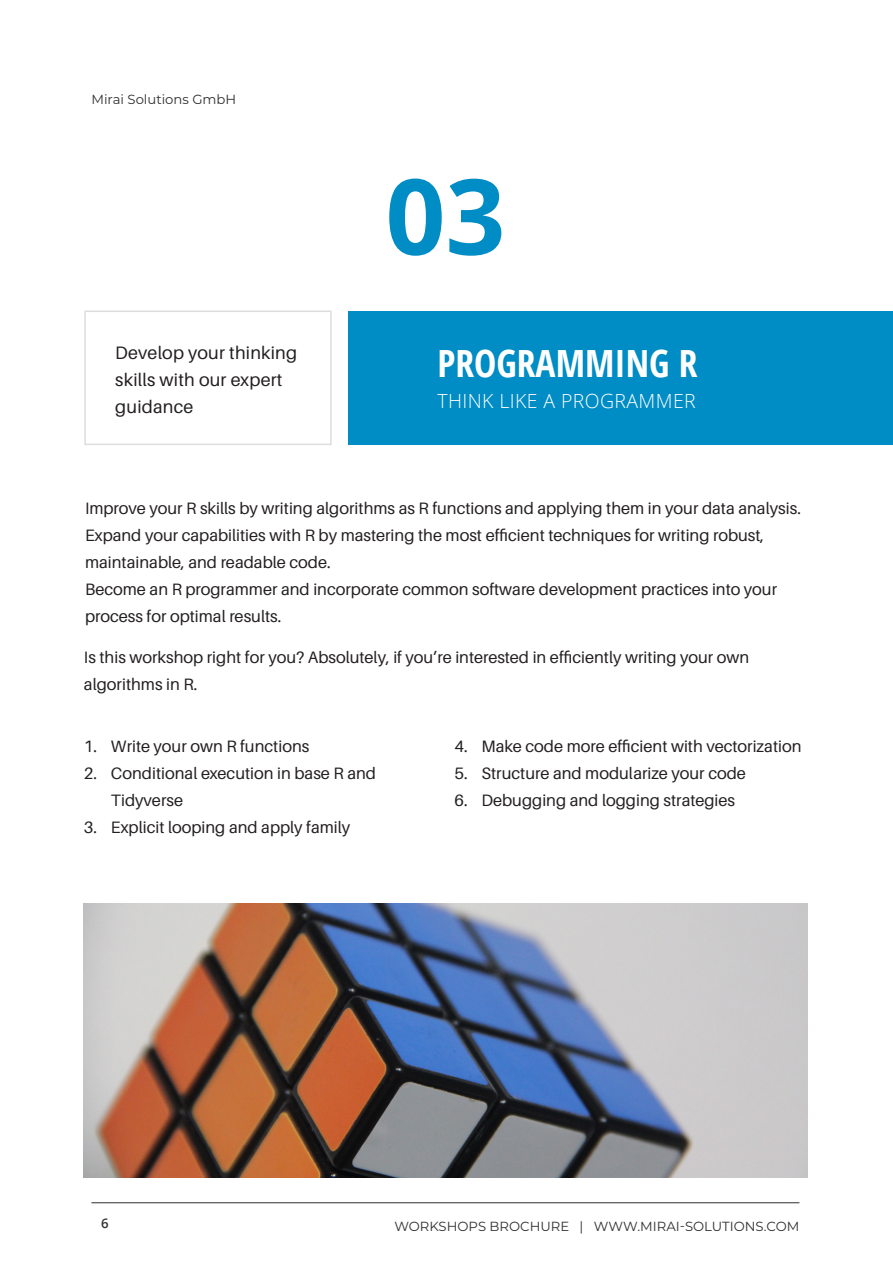
<style>
.page{position:relative;width:893px;height:1263px;background:#fff}
.page>*{position:absolute;margin:0;border:0;box-sizing:border-box;transform-origin:0 0}
.t1{font:700 105px "Open Sans";color:#008cc5}
.t2{font:700 condensed 37.5px "Open Sans";color:#fff}
.t3{font:300 19.5px "Open Sans";letter-spacing:.02em;color:#fff}
.t4{font:18px/27px "Aileron";letter-spacing:.01em;color:#231f20}
.t5{font:16.5px/27px "Aileron";color:#231f20}
.t6{font:13.2px "Montserrat";color:#312f30}
.t7{font:600 13.2px "Open Sans";color:#312f30}
</style>
<div class="page">
<div style="left:349px;top:311px;width:544px;height:134px;background:#008cc5"></div>
<div style="left:84px;top:310px;width:248px;height:135px;border:2px solid #dcdddf"></div>
<img style="left:84px;top:904px;width:724px;height:274px">
<hr style="left:91px;top:1202px;width:708px;height:1px;background:#312f30">
<p class="t6" style="left:91px;top:90px;width:146px">Mirai Solutions GmbH</p>
<p class="t4" style="left:115px;top:339px;width:183px">Develop your thinking skills with our expert guidance</p>
<p class="t1" style="left:385px;top:142px;width:121px">03</p>
<p class="t2" style="left:437px;top:337px;width:262px">PROGRAMMING R</p>
<p class="t3" style="left:437px;top:388px;width:260px">THINK LIKE A PROGRAMMER</p>
<p class="t5" style="left:85px;top:494px;width:717px">Improve your R skills by writing algorithms as R functions and applying them in your data analysis.</p>
<p class="t5" style="left:85px;top:521px;width:681px">Expand your capabilities with R by mastering the most efficient techniques for writing robust,</p>
<p class="t5" style="left:85px;top:548px;width:247px">maintainable, and readable code.</p>
<p class="t5" style="left:85px;top:575px;width:694px">Become an R programmer and incorporate common software development practices into your</p>
<p class="t5" style="left:85px;top:602px;width:198px">process for optimal results.</p>
<p class="t5" style="left:84px;top:644px;width:667px">Is this workshop right for you? Absolutely, if you’re interested in efficiently writing your own</p>
<p class="t5" style="left:84px;top:671px;width:115px">algorithms in R.</p>
<p class="t5" style="left:84px;top:733px;width:227px">1. Write your own R functions</p>
<p class="t5" style="left:111px;top:760px;width:267px;text-indent:-27px">2. Conditional execution in base R and<br>Tidyverse</p>
<p class="t5" style="left:84px;top:814px;width:268px">3. Explicit looping and apply family</p>
<p class="t5" style="left:454px;top:733px;width:349px">4. Make code more efficient with vectorization</p>
<p class="t5" style="left:454px;top:760px;width:293px">5. Structure and modularize your code</p>
<p class="t5" style="left:454px;top:787px;width:282px">6. Debugging and logging strategies</p>
<p class="t7" style="left:101px;top:1214px;width:9px">6</p>
<p class="t6" style="left:394px;top:1217px;width:406px">WORKSHOPS BROCHURE | WWW.MIRAI-SOLUTIONS.COM</p>
</div>
